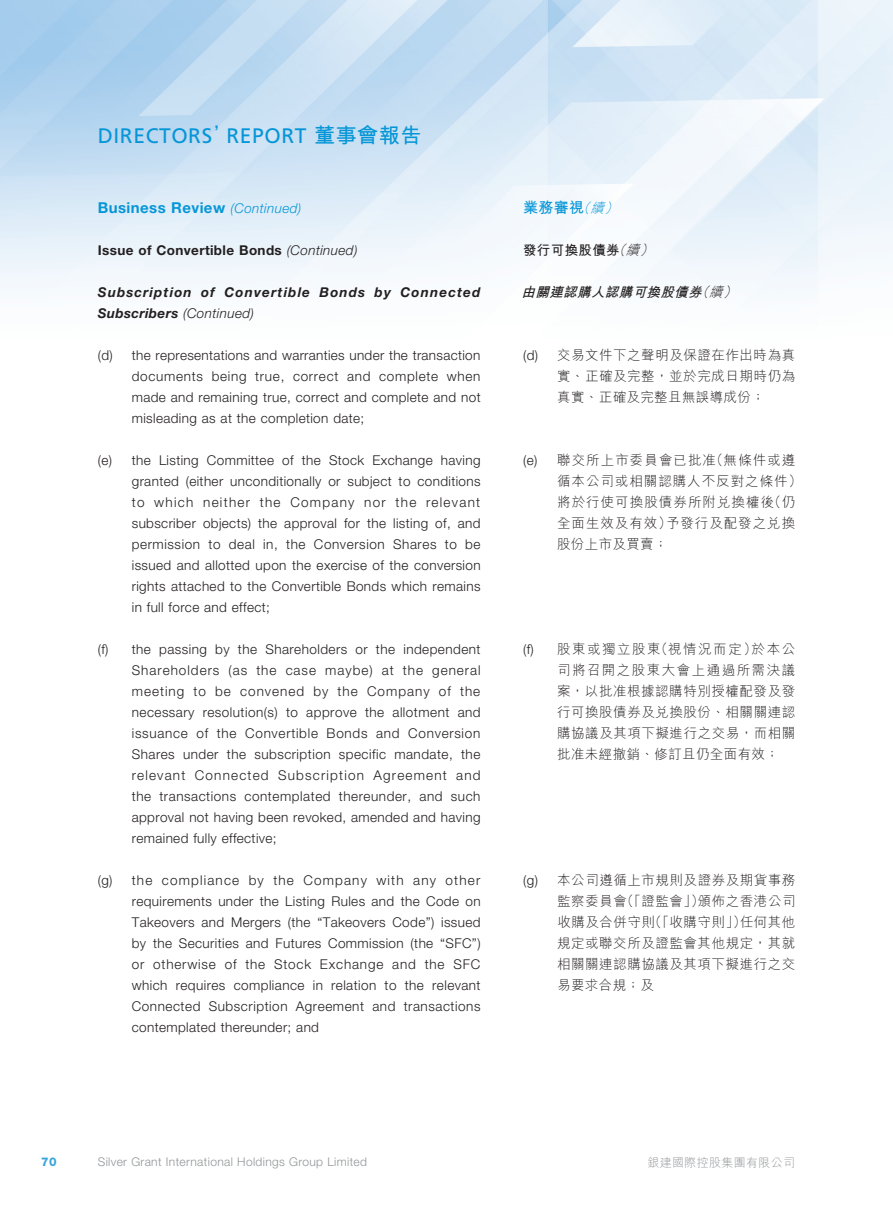
<style>
.page{position:relative;width:893px;height:1212px;background:#fff}
.page>*{position:absolute;margin:0;border:0;box-sizing:border-box;transform-origin:0 0}
.t1{font:21px "Frutiger";letter-spacing:.03em;color:#0696d7}
.t2{font:700 15px "Helvetica Neue";letter-spacing:.03em;color:#0696d7}
.t3{font:700 15px "M Hei HK";color:#0696d7}
.t4{font:300 13.5px/21px "Helvetica Neue";letter-spacing:.03em;color:#231f20;text-align:justify}
.t5{font:300 13.5px/21px "M Hei HK";letter-spacing:.04em;color:#231f20;text-align:justify}
.t6{font:300 13.5px/21px "M Hei HK";letter-spacing:.07em;color:#231f20}
.t7{font:italic 700 13.5px/21px "Helvetica Neue";letter-spacing:.085em;color:#231f20}
.t8{font:700 13.5px "Helvetica Neue";letter-spacing:.03em;color:#231f20}
.t9{font:italic 700 13.5px "M Hei HK";color:#231f20}
.t10{font:700 13.5px "M Hei HK";letter-spacing:.03em;color:#231f20}
.t11{font:300 12px "Helvetica Neue";letter-spacing:.03em;color:#939598}
.t12{font:300 12px "M Hei HK";letter-spacing:.03em;color:#939598}
.t13{font:800 12px "Helvetica Neue";color:#3aa5dd}
.s1{font-family:"M Hei HK";font-weight:700}
.s2{font-weight:300;font-style:italic;font-size:13.5px}
.s3{font-weight:300;font-style:italic}
.s4{font-weight:300}
.s5{font-family:"Helvetica Neue"}
</style>
<div class="page">
<h1 class="t1" style="left:98px;top:123px;width:325px">DIRECTORS<span class="s1">’</span>REPORT <span class="s1">董事會報告</span></h1>
<p class="t2" style="left:98px;top:198px;width:205px">Business Review <span class="s2">(Continued)</span></p>
<p class="t8" style="left:98px;top:242px;width:261px">Issue of Convertible Bonds <span class="s3">(Continued)</span></p>
<p class="t7" style="left:98px;top:281px;width:384px">Subscription of Convertible Bonds by Connected<br>Subscribers <span class="s4">(Continued)</span></p>
<p class="t4" style="left:132px;top:344px;width:350px;text-indent:-34px">(d) the representations and warranties under the transaction documents being true, correct and complete when made and remaining true, correct and complete and not misleading as at the completion date;</p>
<p class="t4" style="left:132px;top:449px;width:350px;text-indent:-34px">(e) the Listing Committee of the Stock Exchange having granted (either unconditionally or subject to conditions to which neither the Company nor the relevant subscriber objects) the approval for the listing of, and permission to deal in, the Conversion Shares to be issued and allotted upon the exercise of the conversion rights attached to the Convertible Bonds which remains in full force and effect;</p>
<p class="t4" style="left:132px;top:638px;width:350px;text-indent:-34px">(f) the passing by the Shareholders or the independent Shareholders (as the case maybe) at the general meeting to be convened by the Company of the necessary resolution(s) to approve the allotment and issuance of the Convertible Bonds and Conversion Shares under the subscription specific mandate, the relevant Connected Subscription Agreement and the transactions contemplated thereunder, and such approval not having been revoked, amended and having remained fully effective;</p>
<p class="t4" style="left:132px;top:869px;width:350px;text-indent:-34px">(g) the compliance by the Company with any other requirements under the Listing Rules and the Code on Takeovers and Mergers (the “Takeovers Code”) issued by the Securities and Futures Commission (the “SFC”) or otherwise of the Stock Exchange and the SFC which requires compliance in relation to the relevant Connected Subscription Agreement and transactions contemplated thereunder; and</p>
<p class="t3" style="left:523px;top:197px;width:101px">業務審視<span class="s2">（續）</span></p>
<p class="t10" style="left:523px;top:240px;width:137px">發行可換股債劵<span class="s3">（續）</span></p>
<p class="t9" style="left:522px;top:282px;width:221px">由關連認購人認購可換股債券<span class="s4">（續）</span></p>
<p class="t5" style="left:557px;top:344px;width:240px;text-indent:-34px"><span class="s5">(d)</span> 交易文件下之聲明及保證在作出時為真實、正確及完整，並於完成日期時仍為真實、正確及完整且無誤導成份；</p>
<p class="t6" style="left:557px;top:449px;width:246px;text-indent:-34px"><span class="s5">(e)</span> 聯交所上市委員會已批准（無條件或遵循本公司或相關認購人不反對之條件）將於行使可換股債券所附兌換權後（仍全面生效及有效）予發行及配發之兌換股份上市及買賣；</p>
<p class="t5" style="left:557px;top:638px;width:240px;text-indent:-34px"><span class="s5">(f)</span> 股東或獨立股東（視情況而定）於本公司將召開之股東大會上通過所需決議案，以批准根據認購特別授權配發及發行可換股債券及兌換股份、相關關連認購協議及其項下擬進行之交易，而相關批准未經撤銷、修訂且仍全面有效；</p>
<p class="t5" style="left:557px;top:869px;width:240px;text-indent:-34px"><span class="s5">(g)</span> 本公司遵循上市規則及證券及期貨事務監察委員會（「證監會」）頒佈之香港公司收購及合併守則（「收購守則」）任何其他規定或聯交所及證監會其他規定，其就相關關連認購協議及其項下擬進行之交易要求合規；及</p>
<p class="t13" style="left:41px;top:1155px;width:17px">70</p>
<p class="t11" style="left:98px;top:1154px;width:271px">Silver Grant International Holdings Group Limited</p>
<p class="t12" style="left:647px;top:1154px;width:149px">銀建國際控股集團有限公司</p>
</div>
